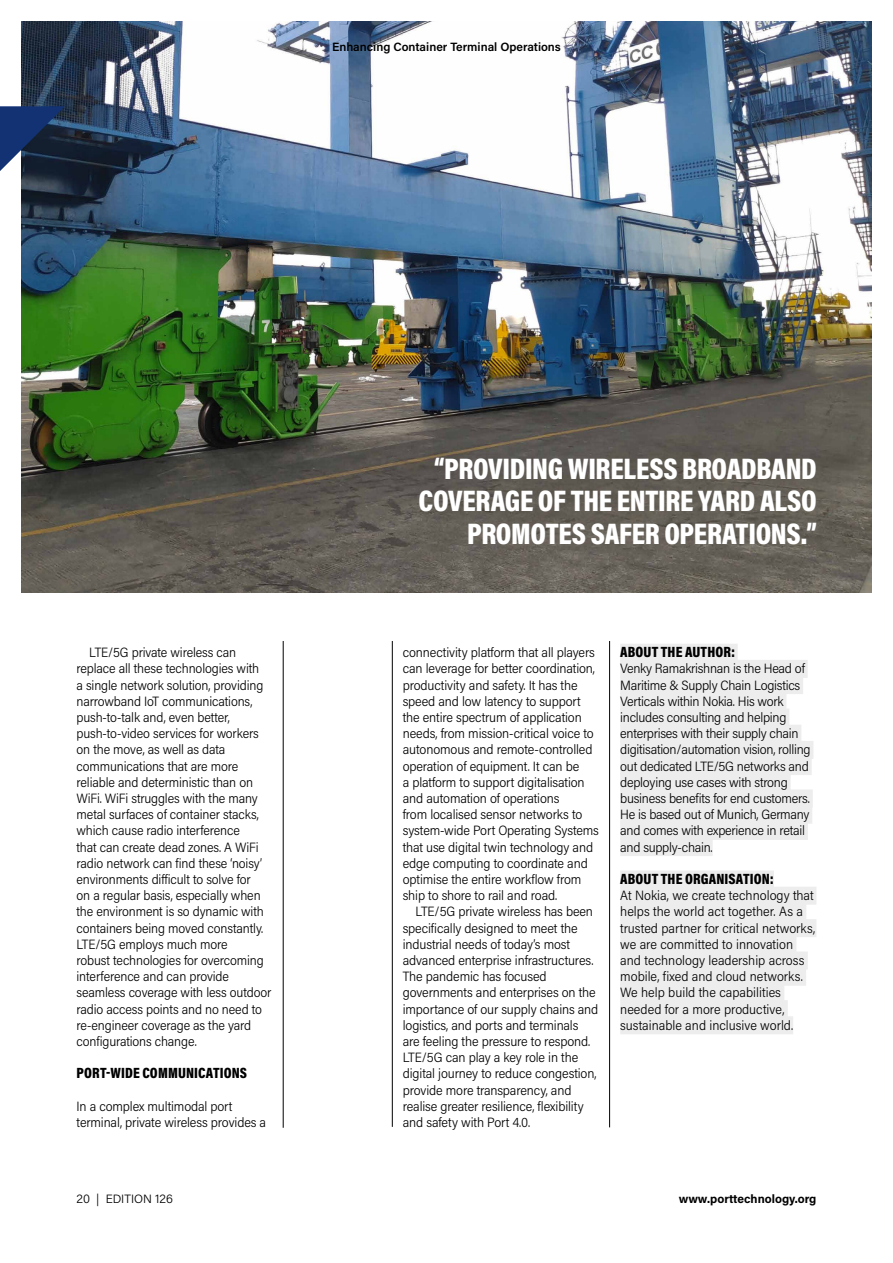
<style>
.page{position:relative;width:893px;height:1263px;background:#fff}
.page>*{position:absolute;margin:0;border:0;box-sizing:border-box;transform-origin:0 0}
.t1{font:900 30px/32.4px "Acumin Pro Cond";letter-spacing:-.01em;color:#fff;text-align:right}
.t2{font:900 15px "Acumin Pro Cond";letter-spacing:.01em;color:#000}
.t3{font:300 13.5px/16.2px "Acumin Pro Semi Cond";letter-spacing:-.01em;color:#000}
.t4{font:600 12px "Acumin Pro";color:#000}
.t5{font:700 12px "Acumin Pro";color:#000}
.t6{font:300 12px "Acumin Pro";color:#000}
</style>
<div class="page">
<div style="left:620px;top:644px;width:118px;height:18px;background:#ededed"></div>
<div style="left:620px;top:660px;width:188px;height:18px;background:#ededed"></div>
<div style="left:620px;top:676px;width:183px;height:18px;background:#ededed"></div>
<div style="left:620px;top:692px;width:166px;height:18px;background:#ededed"></div>
<div style="left:620px;top:708px;width:169px;height:18px;background:#ededed"></div>
<div style="left:620px;top:725px;width:181px;height:18px;background:#ededed"></div>
<div style="left:620px;top:741px;width:193px;height:18px;background:#ededed"></div>
<div style="left:620px;top:757px;width:192px;height:18px;background:#ededed"></div>
<div style="left:620px;top:773px;width:171px;height:18px;background:#ededed"></div>
<div style="left:620px;top:789px;width:193px;height:18px;background:#ededed"></div>
<div style="left:620px;top:806px;width:192px;height:18px;background:#ededed"></div>
<div style="left:620px;top:822px;width:188px;height:18px;background:#ededed"></div>
<div style="left:620px;top:838px;width:93px;height:18px;background:#ededed"></div>
<div style="left:620px;top:870px;width:154px;height:18px;background:#ededed"></div>
<div style="left:620px;top:887px;width:196px;height:18px;background:#ededed"></div>
<div style="left:620px;top:903px;width:186px;height:18px;background:#ededed"></div>
<div style="left:620px;top:919px;width:196px;height:18px;background:#ededed"></div>
<div style="left:620px;top:935px;width:176px;height:18px;background:#ededed"></div>
<div style="left:620px;top:951px;width:188px;height:18px;background:#ededed"></div>
<div style="left:620px;top:968px;width:186px;height:18px;background:#ededed"></div>
<div style="left:620px;top:984px;width:164px;height:18px;background:#ededed"></div>
<div style="left:620px;top:1000px;width:168px;height:18px;background:#ededed"></div>
<div style="left:620px;top:1016px;width:173px;height:18px;background:#ededed"></div>
<hr style="left:283px;top:641px;width:1px;height:487px;background:#000">
<hr style="left:392px;top:641px;width:1px;height:486px;background:#000">
<hr style="left:609px;top:641px;width:1px;height:486px;background:#000">
<img style="left:21px;top:21px;width:851px;height:571px">
<svg style="left:0;top:106px;width:65px;height:65px;background:#213760"></svg>
<p class="t4" style="left:332px;top:39px;width:230px">Enhancing Container Terminal Operations</p>
<p class="t3" style="left:77px;top:644px;width:196px;text-indent:13px">LTE/5G private wireless can replace all these technologies with<br>a single network solution, providing narrowband IoT communications, push-to-talk and, even better, push-to-video services for workers on the move, as well as data communications that are more reliable and deterministic than on WiFi. WiFi struggles with the many metal surfaces of container stacks, which cause radio interference<br>that can create dead zones. A WiFi radio network can find these ‘noisy’ environments difficult to solve for<br>on a regular basis, especially when the environment is so dynamic with containers being moved constantly.<br>LTE/5G employs much more<br>robust technologies for overcoming interference and can provide seamless coverage with less outdoor radio access points and no need to re-engineer coverage as the yard configurations change.</p>
<p class="t2" style="left:77px;top:1063px;width:172px">PORT-WIDE COMMUNICATIONS</p>
<p class="t3" style="left:77px;top:1097px;width:191px">In a complex multimodal port terminal, private wireless provides a</p>
<h1 class="t1" style="left:419px;top:452px;width:400px">“PROVIDING WIRELESS BROADBAND<br>COVERAGE OF THE ENTIRE YARD ALSO<br>PROMOTES SAFER OPERATIONS.”</h1>
<p class="t3" style="left:403px;top:644px;width:198px">connectivity platform that all players can leverage for better coordination, productivity and safety. It has the speed and low latency to support the entire spectrum of application needs, from mission-critical voice to autonomous and remote-controlled operation of equipment. It can be<br>a platform to support digitalisation and automation of operations<br>from localised sensor networks to system-wide Port Operating Systems that use digital twin technology and edge computing to coordinate and optimise the entire workflow from ship to shore to rail and road.</p>
<p class="t3" style="left:403px;top:903px;width:197px;text-indent:13px">LTE/5G private wireless has been specifically designed to meet the industrial needs of today’s most advanced enterprise infrastructures.<br>The pandemic has focused governments and enterprises on the importance of our supply chains and logistics, and ports and terminals are feeling the pressure to respond.<br>LTE/5G can play a key role in the digital journey to reduce congestion, provide more transparency, and realise greater resilience, flexibility and safety with Port 4.0.</p>
<p class="t2" style="left:620px;top:642px;width:116px">ABOUT THE AUTHOR:</p>
<p class="t3" style="left:620px;top:660px;width:192px">Venky Ramakrishnan is the Head of Maritime &amp; Supply Chain Logistics Verticals within Nokia. His work includes consulting and helping enterprises with their supply chain digitisation/automation vision, rolling out dedicated LTE/5G networks and deploying use cases with strong business benefits for end customers.<br>He is based out of Munich, Germany and comes with experience in retail and supply-chain.</p>
<p class="t2" style="left:620px;top:869px;width:155px">ABOUT THE ORGANISATION:</p>
<p class="t3" style="left:620px;top:887px;width:196px">At Nokia, we create technology that helps the world act together. As a trusted partner for critical networks, we are committed to innovation and technology leadership across mobile, fixed and cloud networks.<br>We help build the capabilities needed for a more productive, sustainable and inclusive world.</p>
<p class="t6" style="left:77px;top:1191px;width:98px">20 | EDITION 126</p>
<p class="t5" style="left:679px;top:1191px;width:139px">www.porttechnology.org</p>
</div>
